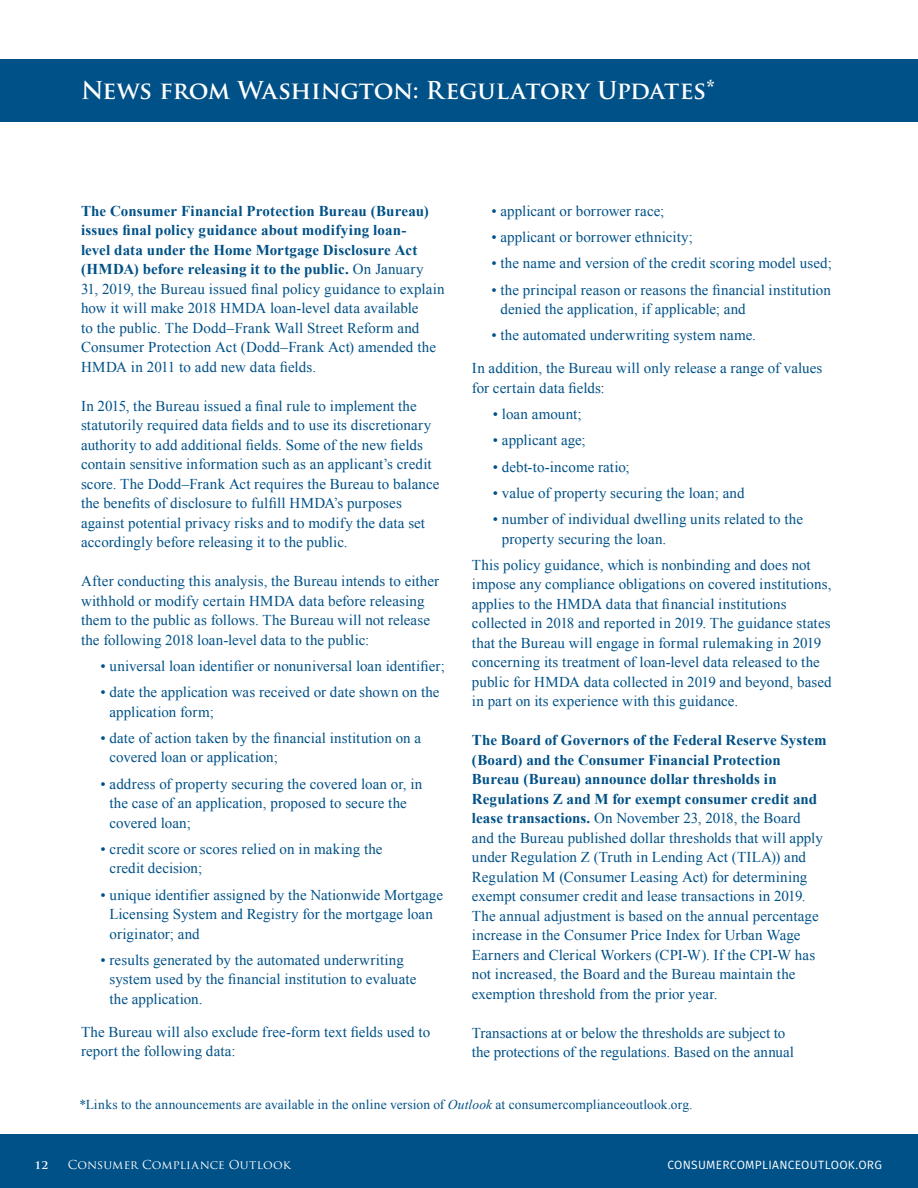
<style>
.page{position:relative;width:918px;height:1188px;background:#fff}
.page>*{position:absolute;margin:0;border:0;box-sizing:border-box;transform-origin:0 0}
.Art__Titles_White{font:700 24px "Trajan Pro";letter-spacing:-.015em;color:#fff}
.Body_Text{font:15px/19.5px "Times New Roman";letter-spacing:.005em;color:#005187}
.t1{font:13.5px "Times New Roman";letter-spacing:.01em;color:#005187}
.Page_Number_web{font:12px "Fira Sans";letter-spacing:.02em;color:#fff}
.Page_Numbers{font:12px "Trajan Pro";letter-spacing:.01em;color:#fff}
.Page_Numbers-2{font:700 12px "Trajan Pro";color:#fff}
.s1{font-weight:700}
.s2{font-style:italic}
</style>
<div class="page">
<div style="left:0;top:1134px;width:918px;height:54px;background:#005187"></div>
<div style="left:0;top:59px;width:918px;height:63px;background:#005187"></div>
<p class="Art__Titles_White" style="left:81px;top:76px;width:636px">News from Washington: Regulatory Updates*</p>
<p class="Body_Text" style="left:81px;top:201px;width:365px"><span class="s1">The Consumer Financial Protection Bureau (Bureau) issues final policy guidance about modifying loan-<br>level data under the Home Mortgage Disclosure Act (HMDA) before releasing it to the public.</span> On January<br>31, 2019, the Bureau issued final policy guidance to explain how it will make 2018 HMDA loan-level data available<br>to the public. The Dodd–Frank Wall Street Reform and Consumer Protection Act (Dodd–Frank Act) amended the HMDA in 2011 to add new data fields.</p>
<p class="Body_Text" style="left:81px;top:396px;width:360px">In 2015, the Bureau issued a final rule to implement the statutorily required data fields and to use its discretionary authority to add additional fields. Some of the new fields contain sensitive information such as an applicant’s credit score. The Dodd–Frank Act requires the Bureau to balance the benefits of disclosure to fulfill HMDA’s purposes against potential privacy risks and to modify the data set accordingly before releasing it to the public.</p>
<p class="Body_Text" style="left:81px;top:571px;width:360px">After conducting this analysis, the Bureau intends to either withhold or modify certain HMDA data before releasing them to the public as follows. The Bureau will not release the following 2018 loan-level data to the public:</p>
<p class="Body_Text" style="left:100px;top:656px;width:346px">• universal loan identifier or nonuniversal loan identifier;</p>
<p class="Body_Text" style="left:110px;top:682px;width:332px;text-indent:-9px">• date the application was received or date shown on the application form;</p>
<p class="Body_Text" style="left:110px;top:728px;width:313px;text-indent:-9px">• date of action taken by the financial institution on a covered loan or application;</p>
<p class="Body_Text" style="left:110px;top:774px;width:314px;text-indent:-9px">• address of property securing the covered loan or, in the case of an application, proposed to secure the covered loan;</p>
<p class="Body_Text" style="left:110px;top:839px;width:275px;text-indent:-9px">• credit score or scores relied on in making the credit decision;</p>
<p class="Body_Text" style="left:110px;top:885px;width:335px;text-indent:-9px">• unique identifier assigned by the Nationwide Mortgage<br>Licensing System and Registry for the mortgage loan originator; and</p>
<p class="Body_Text" style="left:110px;top:950px;width:308px;text-indent:-9px">• results generated by the automated underwriting system used by the financial institution to evaluate the application.</p>
<p class="Body_Text" style="left:81px;top:1022px;width:351px">The Bureau will also exclude free-form text fields used to report the following data:</p>
<p class="Body_Text" style="left:491px;top:201px;width:174px">• applicant or borrower race;</p>
<p class="Body_Text" style="left:491px;top:227px;width:203px">• applicant or borrower ethnicity;</p>
<p class="Body_Text" style="left:491px;top:253px;width:342px">• the name and version of the credit scoring model used;</p>
<p class="Body_Text" style="left:500px;top:280px;width:332px;text-indent:-9px">• the principal reason or reasons the financial institution denied the application, if applicable; and</p>
<p class="Body_Text" style="left:491px;top:325px;width:266px">• the automated underwriting system name.</p>
<p class="Body_Text" style="left:472px;top:358px;width:352px">In addition, the Bureau will only release a range of values for certain data fields:</p>
<p class="Body_Text" style="left:493px;top:404px;width:90px">• loan amount;</p>
<p class="Body_Text" style="left:493px;top:430px;width:94px">• applicant age;</p>
<p class="Body_Text" style="left:493px;top:457px;width:138px">• debt-to-income ratio;</p>
<p class="Body_Text" style="left:493px;top:483px;width:253px">• value of property securing the loan; and</p>
<p class="Body_Text" style="left:502px;top:509px;width:303px;text-indent:-9px">• number of individual dwelling units related to the property securing the loan.</p>
<p class="Body_Text" style="left:472px;top:555px;width:361px">This policy guidance, which is nonbinding and does not impose any compliance obligations on covered institutions, applies to the HMDA data that financial institutions collected in 2018 and reported in 2019. The guidance states that the Bureau will engage in formal rulemaking in 2019 concerning its treatment of loan-level data released to the public for HMDA data collected in 2019 and beyond, based in part on its experience with this guidance.</p>
<p class="Body_Text" style="left:472px;top:730px;width:356px"><span class="s1">The Board of Governors of the Federal Reserve System (Board) and the Consumer Financial Protection Bureau (Bureau) announce dollar thresholds in Regulations Z and M for exempt consumer credit and lease transactions.</span> On November 23, 2018, the Board<br>and the Bureau published dollar thresholds that will apply under Regulation Z (Truth in Lending Act (TILA)) and Regulation M (Consumer Leasing Act) for determining exempt consumer credit and lease transactions in 2019.<br>The annual adjustment is based on the annual percentage increase in the Consumer Price Index for Urban Wage Earners and Clerical Workers (CPI-W). If the CPI-W has not increased, the Board and the Bureau maintain the exemption threshold from the prior year.</p>
<p class="Body_Text" style="left:472px;top:1023px;width:324px">Transactions at or below the thresholds are subject to the protections of the regulations. Based on the annual</p>
<p class="t1" style="left:79px;top:1095px;width:614px">*Links to the announcements are available in the online version of <span class="s2">Outlook</span> at consumercomplianceoutlook.org.</p>
<p class="Page_Numbers-2" style="left:34px;top:1157px;width:15px">12</p>
<p class="Page_Numbers" style="left:68px;top:1157px;width:224px">CONSUMER COMPLIANCE OUTLOOK</p>
<p class="Page_Number_web" style="left:667px;top:1156px;width:216px">CONSUMERCOMPLIANCEOUTLOOK.ORG</p>
</div>
